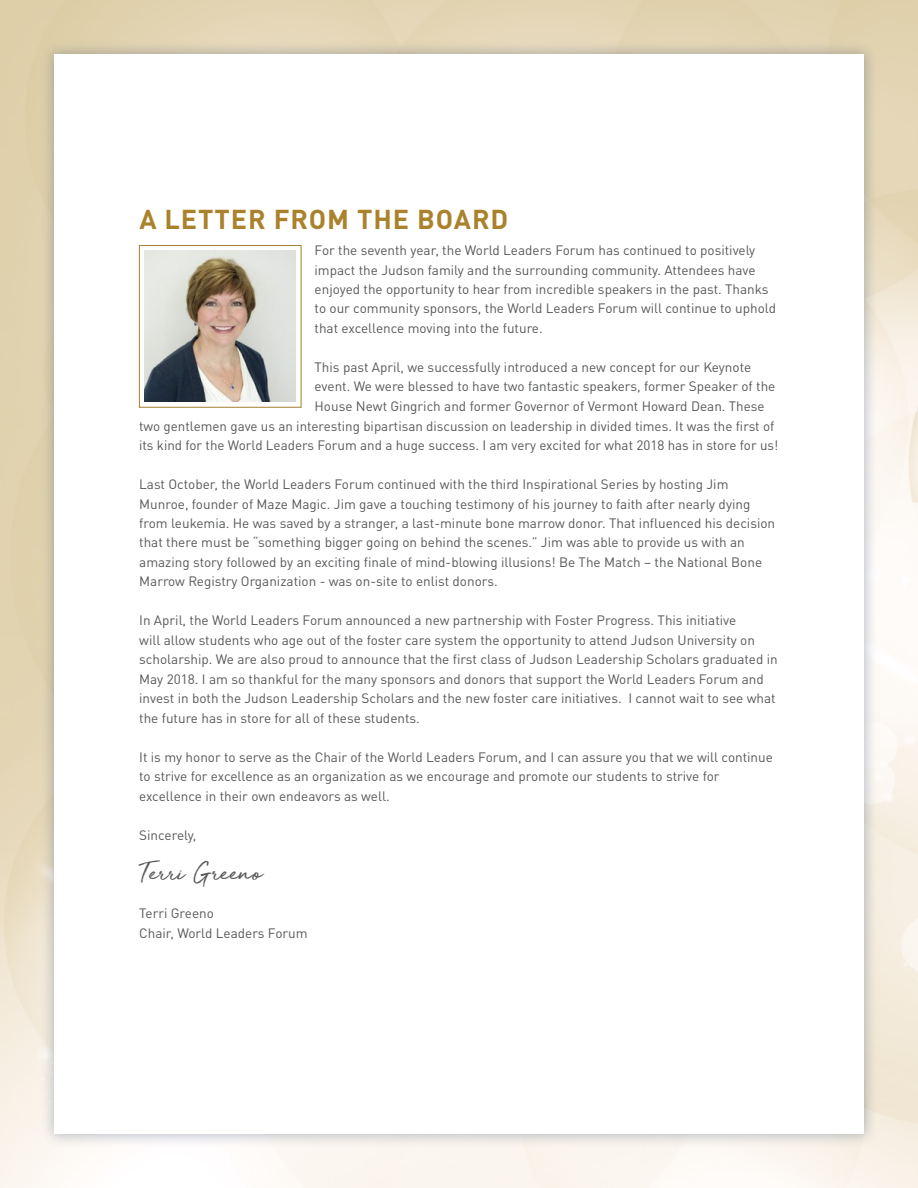
<style>
.page{position:relative;width:918px;height:1188px;background:#fff}
.page>*{position:absolute;margin:0;border:0;box-sizing:border-box;transform-origin:0 0}
.t1{font:700 27px "DIN Pro";letter-spacing:.035em;color:#aa822c}
.t2{font:27px "Golden Plains";color:#57585a}
.t3{font:13.5px/19.5px "DIN Pro";color:#57585a}
</style>
<div class="page">
<div style="left:40px;top:40px;width:838px;height:1108px;background:#002553;opacity:.29"></div>
<div style="left:54px;top:54px;width:810px;height:1080px;background:#fff"></div>
<div style="left:139px;top:245px;width:162px;height:162px;border:1px solid #a17f2e"></div>
<img style="left:145px;top:251px;width:151px;height:151px">
<p class="t1" style="left:139px;top:197px;width:371px">A LETTER FROM THE BOARD</p>
<p class="t3" style="left:315px;top:239px;width:463px">For the seventh year, the World Leaders Forum has continued to positively impact the Judson family and the surrounding community. Attendees have enjoyed the opportunity to hear from incredible speakers in the past. Thanks to our community sponsors, the World Leaders Forum will continue to uphold that excellence moving into the future.</p>
<p class="t3" style="left:315px;top:356px;width:438px">This past April, we successfully introduced a new concept for our Keynote</p>
<p class="t3" style="left:315px;top:376px;width:462px">event. We were blessed to have two fantastic speakers, former Speaker of the</p>
<p class="t3" style="left:315px;top:395px;width:452px">House Newt Gingrich and former Governor of Vermont Howard Dean. These</p>
<p class="t3" style="left:139px;top:415px;width:637px">two gentlemen gave us an interesting bipartisan discussion on leadership in divided times. It was the first of</p>
<p class="t3" style="left:139px;top:434px;width:641px">its kind for the World Leaders Forum and a huge success. I am very excited for what 2018 has in store for us!</p>
<p class="t3" style="left:139px;top:473px;width:637px">Last October, the World Leaders Forum continued with the third Inspirational Series by hosting Jim Munroe, founder of Maze Magic. Jim gave a touching testimony of his journey to faith after nearly dying from leukemia. He was saved by a stranger, a last-minute bone marrow donor. That influenced his decision that there must be “something bigger going on behind the scenes.” Jim was able to provide us with an amazing story followed by an exciting finale of mind-blowing illusions! Be The Match – the National Bone Marrow Registry Organization - was on-site to enlist donors.</p>
<p class="t3" style="left:139px;top:610px;width:640px">In April, the World Leaders Forum announced a new partnership with Foster Progress. This initiative<br>will allow students who age out of the foster care system the opportunity to attend Judson University on scholarship. We are also proud to announce that the first class of Judson Leadership Scholars graduated in May 2018. I am so thankful for the many sponsors and donors that support the World Leaders Forum and invest in both the Judson Leadership Scholars and the new foster care initiatives. I cannot wait to see what the future has in store for all of these students.</p>
<p class="t3" style="left:139px;top:746px;width:635px">It is my honor to serve as the Chair of the World Leaders Forum, and I can assure you that we will continue to strive for excellence as an organization as we encourage and promote our students to strive for excellence in their own endeavors as well.</p>
<p class="t3" style="left:139px;top:824px;width:59px">Sincerely,</p>
<p class="t2" style="left:139px;top:859px;width:124px">Terri Greeno</p>
<p class="t3" style="left:139px;top:902px;width:76px">Terri Greeno</p>
<p class="t3" style="left:139px;top:922px;width:170px">Chair, World Leaders Forum</p>
</div>
